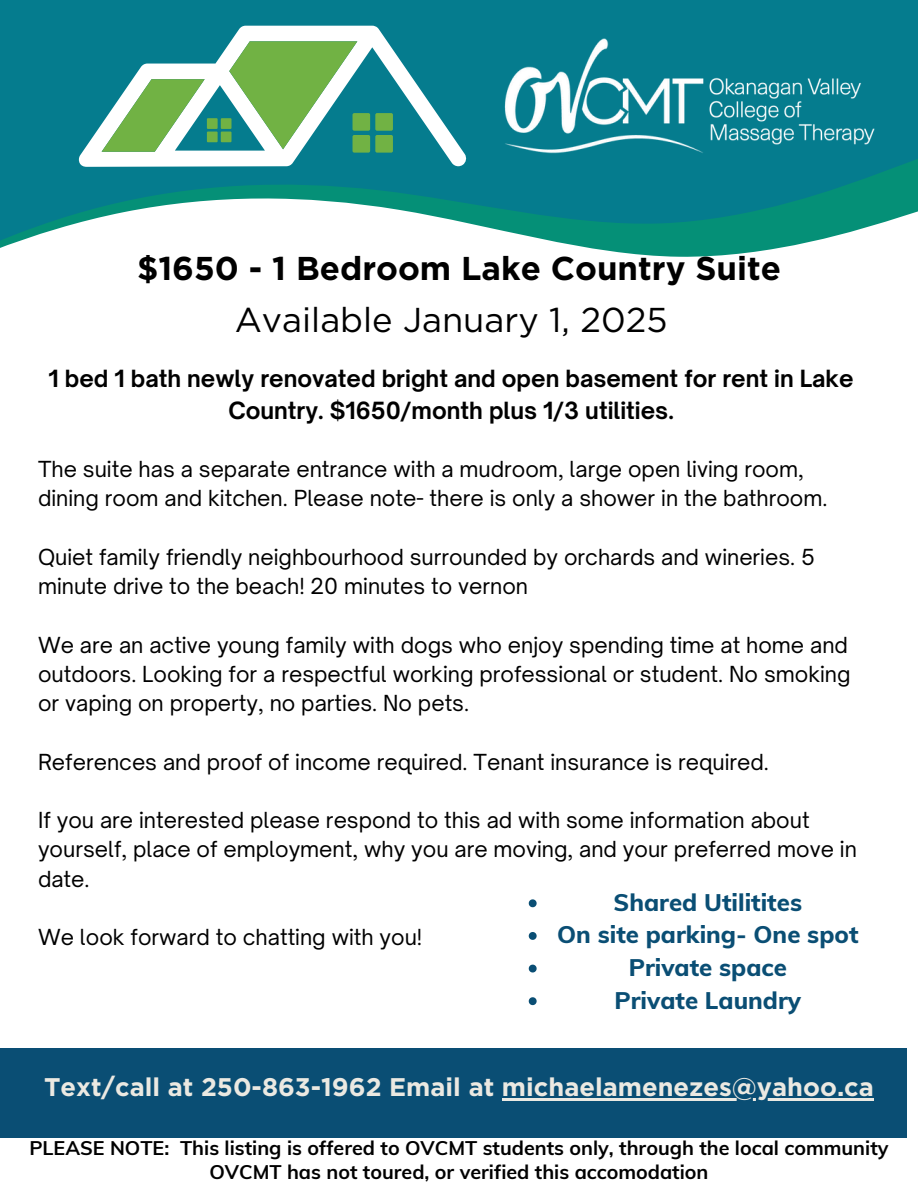
<style>
.page{position:relative;width:918px;height:1188px;background:#fff}
.page>*{position:absolute;margin:0;border:0;box-sizing:border-box;transform-origin:0 0}
.t1{font:34.5px "Gotham";color:#000}
.t2{font:700 33px "Gotham";color:#000}
.t3{font:700 25.5px "Gotham";color:#ebe9e2}
.t4{font:800 24px "Muli";color:#0a4e74}
.t5{font:700 22.65px/31.5px "Open Sauce One";color:#000;text-align:center}
.t6{font:21.15px/29.2px "Open Sauce One";color:#000}
.t7{font:700 19.8px "Muli";color:#000}
</style>
<div class="page">
<div style="left:0;top:0;width:918px;height:269px;background:#057c8e"></div>
<svg style="left:142px;top:26px;width:260px;height:40px"></svg>
<svg style="left:229px;top:41px;width:128px;height:25px;background:#86bd62"></svg>
<svg style="left:110px;top:66px;width:292px;height:46px"></svg>
<svg style="left:0;top:112px;width:918px;height:157px"></svg>
<img style="left:402px;top:38px;width:221px;height:122px">
<img style="left:623px;top:77px;width:295px;height:126px">
<div style="left:0;top:1048px;width:907px;height:89px;background:#0a4e74"></div>
<hr style="left:502px;top:1098px;width:372px;height:2px;background:#ebe9e2">
<svg style="left:529px;top:899px;width:8px;height:8px"></svg>
<svg style="left:529px;top:932px;width:8px;height:8px"></svg>
<svg style="left:529px;top:965px;width:8px;height:8px"></svg>
<svg style="left:529px;top:997px;width:8px;height:8px"></svg>
<h6 class="t2" style="left:137px;top:248px;width:645px">$1650 - 1 Bedroom Lake Country Suite</h6>
<h6 class="t1" style="left:235px;top:299px;width:434px">Available January 1, 2025</h6>
<p class="t5" style="left:49px;top:363px;width:807px">1 bed 1 bath newly renovated bright and open basement for rent in Lake<br>Country. $1650/month plus 1/3 utilities.</p>
<p class="t6" style="left:38px;top:454px;width:791px">The suite has a separate entrance with a mudroom, large open living room, dining room and kitchen. Please note- there is only a shower in the bathroom.</p>
<p class="t6" style="left:38px;top:542px;width:778px">Quiet family friendly neighbourhood surrounded by orchards and wineries. 5 minute drive to the beach! 20 minutes to vernon</p>
<p class="t6" style="left:38px;top:630px;width:814px;text-align:justify">We are an active young family with dogs who enjoy spending time at home and outdoors. Looking for a respectful working professional or student. No smoking or vaping on property, no parties. No pets.</p>
<p class="t6" style="left:38px;top:747px;width:732px">References and proof of income required. Tenant insurance is required.</p>
<p class="t6" style="left:38px;top:805px;width:820px">If you are interested please respond to this ad with some information about yourself, place of employment, why you are moving, and your preferred move in date.</p>
<p class="t6" style="left:38px;top:922px;width:386px">We look forward to chatting with you!</p>
<h6 class="t4" style="left:614px;top:887px;width:190px">Shared Utilitites</h6>
<h6 class="t4" style="left:557px;top:919px;width:303px">On site parking- One spot</h6>
<h6 class="t4" style="left:629px;top:952px;width:160px">Private space</h6>
<p class="t4" style="left:615px;top:984px;width:188px">Private Laundry</p>
<h5 class="t3" style="left:44px;top:1071px;width:831px">Text/call at 250-863-1962 Email at michaelamenezes@yahoo.ca</h5>
<h1 class="t7" style="left:29px;top:1135px;width:861px">PLEASE NOTE: This listing is offered to OVCMT students only, through the local community</h1>
<h2 class="t7" style="left:209px;top:1159px;width:501px">OVCMT has not toured, or verified this accomodation</h2>
</div>
